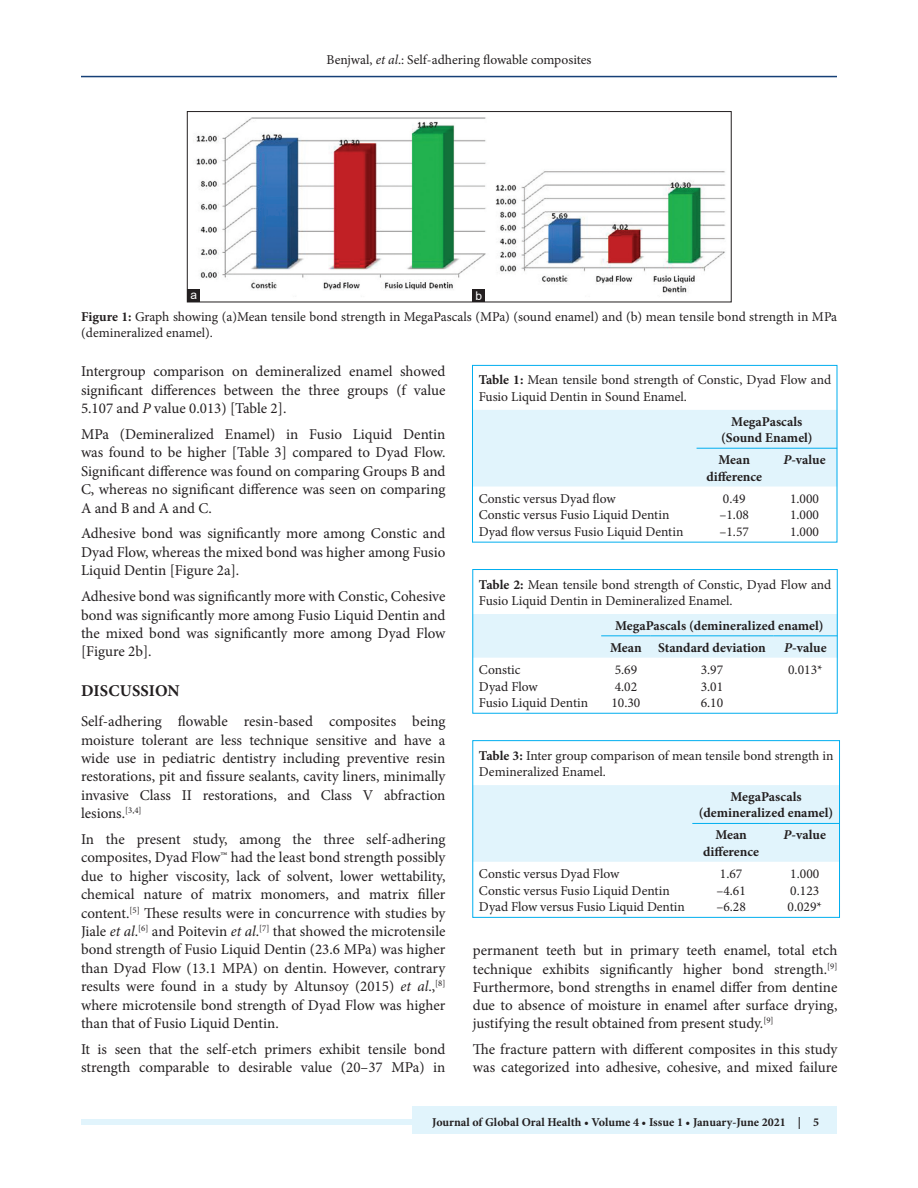
<style>
.page{position:relative;width:918px;height:1188px;background:#fff}
.page>*{position:absolute;margin:0;border:0;box-sizing:border-box;transform-origin:0 0}
.t1{font:700 16.5px "Minion Pro";letter-spacing:.01em;color:#231f20}
.TX{font:15px/18.5px "Minion Pro";color:#231f20;text-align:justify}
.TT{font:13.5px/16.5px "Minion Pro";color:#231f20}
.FGC{font:13.5px/16.5px "Minion Pro";color:#231f20}
.TB{font:13.5px "Minion Pro";color:#231f20}
.TCH{font:700 13.5px/16.5px "Minion Pro";color:#231f20;text-align:center}
.TBL{font:13.5px "Minion Pro";color:#231f20}
.JF{font:700 12px "Minion Pro";color:#231f20}
.LABEL{font:12px "Arial";color:#fff}
.s1{font-style:italic}
.s2{font-weight:700}
</style>
<div class="page">
<hr style="left:81px;top:76px;width:756px;height:1px;background:#164077">
<div style="left:81px;top:1119px;width:756px;height:6px;background:#e1f4fc"></div>
<div style="left:413px;top:1106px;width:424px;height:28px;background:#e1f4fc"></div>
<div style="left:474px;top:410px;width:361px;height:77px;background:#e1f4fc"></div>
<hr style="left:697px;top:448px;width:75px;height:1px;background:#00aeef">
<hr style="left:772px;top:448px;width:65px;height:1px;background:#00aeef">
<div style="left:472px;top:365px;width:365px;height:177px;border:1px solid #00aeef"></div>
<div style="left:475px;top:614px;width:360px;height:44px;background:#e1f4fc"></div>
<hr style="left:601px;top:636px;width:50px;height:1px;background:#00aeef">
<hr style="left:651px;top:636px;width:122px;height:1px;background:#00aeef">
<hr style="left:773px;top:636px;width:64px;height:1px;background:#00aeef">
<div style="left:473px;top:569px;width:364px;height:144px;border:1px solid #00aeef"></div>
<div style="left:475px;top:785px;width:363px;height:77px;background:#e1f4fc"></div>
<hr style="left:692px;top:823px;width:78px;height:1px;background:#00aeef">
<hr style="left:770px;top:823px;width:70px;height:1px;background:#00aeef">
<div style="left:473px;top:740px;width:367px;height:178px;border:1px solid #00aeef"></div>
<img style="left:195px;top:117px;width:531px;height:177px">
<div style="left:187px;top:111px;width:544px;height:191px;border:1px solid #231f20"></div>
<div style="left:472px;top:289px;width:13px;height:13px;background:#231f20"></div>
<div style="left:187px;top:289px;width:13px;height:13px;background:#231f20"></div>
<p class="FGC" style="left:326px;top:51px;width:267px">Benjwal, <span class="s1">et al</span>.: Self-adhering flowable composites</p>
<p class="LABEL" style="left:190px;top:286px;width:8px">a</p>
<p class="LABEL" style="left:476px;top:287px;width:8px">b</p>
<p class="FGC" style="left:81px;top:308px;width:757px"><span class="s2">Figure 1:</span> Graph showing (a)Mean tensile bond strength in MegaPascals (MPa) (sound enamel) and (b) mean tensile bond strength in MPa (demineralized enamel).</p>
<p class="TX" style="left:81px;top:362px;width:366px">Intergroup comparison on demineralized enamel showed significant differences between the three groups (f value 5.107 and <span class="s1">P</span> value 0.013) [Table 2].</p>
<p class="TX" style="left:81px;top:425px;width:366px">MPa (Demineralized Enamel) in Fusio Liquid Dentin was found to be higher [Table 3] compared to Dyad Flow.<br>Significant difference was found on comparing Groups B and C, whereas no significant difference was seen on comparing A and B and A and C.</p>
<p class="TX" style="left:81px;top:525px;width:366px">Adhesive bond was significantly more among Constic and Dyad Flow, whereas the mixed bond was higher among Fusio Liquid Dentin [Figure 2a].</p>
<p class="TX" style="left:81px;top:587px;width:366px">Adhesive bond was significantly more with Constic, Cohesive bond was significantly more among Fusio Liquid Dentin and the mixed bond was significantly more among Dyad Flow [Figure 2b].</p>
<h1 class="t1" style="left:81px;top:679px;width:100px">DISCUSSION</h1>
<p class="TX" style="left:81px;top:712px;width:366px">Self-adhering flowable resin-based composites being moisture tolerant are less technique sensitive and have a wide use in pediatric dentistry including preventive resin restorations, pit and fissure sealants, cavity liners, minimally invasive Class II restorations, and Class V abfraction lesions.<sup>[3,4]</sup></p>
<p class="TX" style="left:81px;top:830px;width:366px">In the present study, among the three self-adhering composites, Dyad Flow™ had the least bond strength possibly due to higher viscosity, lack of solvent, lower wettability, chemical nature of matrix monomers, and matrix filler content.<sup>[5]</sup> These results were in concurrence with studies by Jiale <span class="s1">et al</span>.<sup>[6]</sup> and Poitevin <span class="s1">et al</span>.<sup>[7]</sup> that showed the microtensile bond strength of Fusio Liquid Dentin (23.6 MPa) was higher than Dyad Flow (13.1 MPA) on dentin. However, contrary results were found in a study by Altunsoy (2015) <span class="s1">et al</span>.,<sup>[8] </sup>where microtensile bond strength of Dyad Flow was higher than that of Fusio Liquid Dentin.</p>
<p class="TX" style="left:81px;top:1040px;width:366px">It is seen that the self-etch primers exhibit tensile bond strength comparable to desirable value (20–37 MPa) in</p>
<p class="TT" style="left:479px;top:372px;width:354px"><span class="s2">Table 1:</span> Mean tensile bond strength of Constic, Dyad Flow and<br>Fusio Liquid Dentin in Sound Enamel.</p>
<p class="TCH" style="left:721px;top:413px;width:93px">MegaPascals (Sound Enamel)</p>
<p class="TCH" style="left:706px;top:451px;width:57px">Mean difference</p>
<p class="TCH" style="left:783px;top:451px;width:44px"><span class="s1">P</span>-value</p>
<p class="TB" style="left:479px;top:490px;width:139px">Constic versus Dyad flow</p>
<p class="TB" style="left:723px;top:490px;width:24px">0.49</p>
<p class="TB" style="left:790px;top:490px;width:30px">1.000</p>
<p class="TB" style="left:479px;top:506px;width:192px">Constic versus Fusio Liquid Dentin</p>
<p class="TB" style="left:719px;top:506px;width:31px">–1.08</p>
<p class="TB" style="left:790px;top:506px;width:30px">1.000</p>
<p class="TBL" style="left:479px;top:523px;width:206px">Dyad flow versus Fusio Liquid Dentin</p>
<p class="TBL" style="left:719px;top:523px;width:31px">–1.57</p>
<p class="TBL" style="left:790px;top:523px;width:30px">1.000</p>
<p class="TT" style="left:479px;top:576px;width:354px"><span class="s2">Table 2:</span> Mean tensile bond strength of Constic, Dyad Flow and<br>Fusio Liquid Dentin in Demineralized Enamel.</p>
<p class="TCH" style="left:615px;top:617px;width:210px">MegaPascals (demineralized enamel)</p>
<p class="TCH" style="left:610px;top:639px;width:33px">Mean</p>
<p class="TCH" style="left:658px;top:639px;width:109px">Standard deviation</p>
<p class="TCH" style="left:784px;top:639px;width:44px"><span class="s1">P</span>-value</p>
<p class="TB" style="left:479px;top:661px;width:43px">Constic</p>
<p class="TB" style="left:615px;top:661px;width:24px">5.69</p>
<p class="TB" style="left:701px;top:661px;width:24px">3.97</p>
<p class="TB" style="left:788px;top:661px;width:36px">0.013*</p>
<p class="TB" style="left:479px;top:677px;width:60px">Dyad Flow</p>
<p class="TB" style="left:615px;top:677px;width:24px">4.02</p>
<p class="TB" style="left:701px;top:677px;width:24px">3.01</p>
<p class="TBL" style="left:479px;top:694px;width:111px">Fusio Liquid Dentin</p>
<p class="TBL" style="left:611px;top:694px;width:30px">10.30</p>
<p class="TBL" style="left:701px;top:694px;width:24px">6.10</p>
<p class="TT" style="left:479px;top:747px;width:356px"><span class="s2">Table 3:</span> Inter group comparison of mean tensile bond strength in<br>Demineralized Enamel.</p>
<p class="TCH" style="left:699px;top:788px;width:136px">MegaPascals (demineralized enamel)</p>
<p class="TCH" style="left:703px;top:827px;width:57px">Mean difference</p>
<p class="TCH" style="left:784px;top:827px;width:44px"><span class="s1">P</span>-value</p>
<p class="TB" style="left:479px;top:865px;width:142px">Constic versus Dyad Flow</p>
<p class="TB" style="left:720px;top:865px;width:24px">1.67</p>
<p class="TB" style="left:790px;top:865px;width:30px">1.000</p>
<p class="TB" style="left:479px;top:881px;width:192px">Constic versus Fusio Liquid Dentin</p>
<p class="TB" style="left:716px;top:881px;width:31px">–4.61</p>
<p class="TB" style="left:790px;top:881px;width:30px">0.123</p>
<p class="TBL" style="left:479px;top:898px;width:207px">Dyad Flow versus Fusio Liquid Dentin</p>
<p class="TBL" style="left:716px;top:898px;width:31px">–6.28</p>
<p class="TBL" style="left:788px;top:898px;width:36px">0.029*</p>
<p class="TX" style="left:473px;top:942px;width:366px">permanent teeth but in primary teeth enamel, total etch technique exhibits significantly higher bond strength.<sup>[9] </sup>Furthermore, bond strengths in enamel differ from dentine due to absence of moisture in enamel after surface drying, justifying the result obtained from present study.<sup>[9]</sup></p>
<p class="TX" style="left:473px;top:1040px;width:366px">The fracture pattern with different composites in this study was categorized into adhesive, cohesive, and mixed failure</p>
<p class="JF" style="left:432px;top:1113px;width:388px">Journal of Global Oral Health • Volume 4 • Issue 1 • January-June 2021 | 5</p>
</div>
